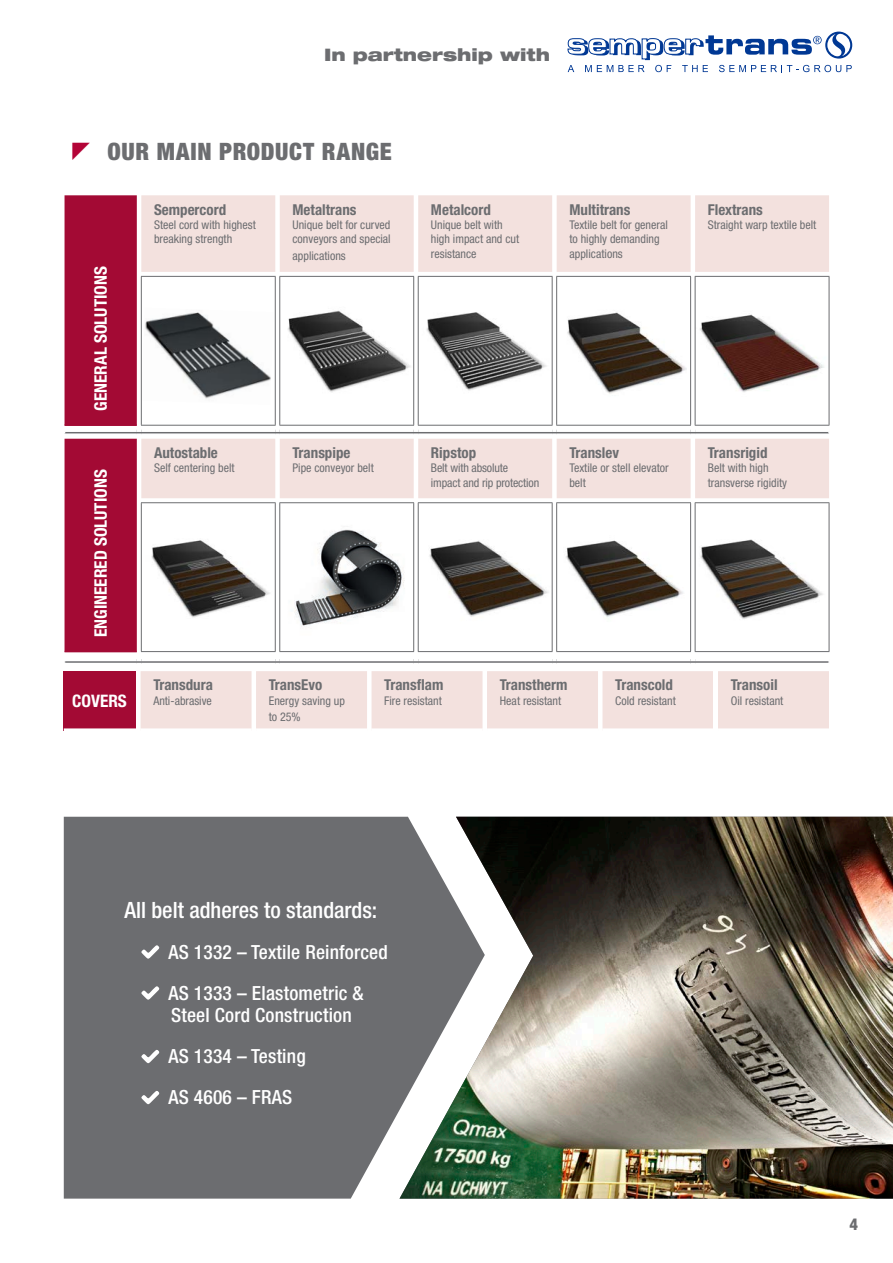
<style>
.page{position:relative;width:893px;height:1263px;background:#fff}
.page>*{position:absolute;margin:0;border:0;box-sizing:border-box;transform-origin:0 0}
.Large_Paragraph_Head{font:900 condensed 24px "Helvetica Neue LT Std";letter-spacing:.03em;color:#6c6d70}
.Large_Paragraph_Head-2{font:500 condensed 22.5px "Helvetica Neue LT Std";color:#fff}
.t1{font:500 condensed 19.5px/22.5px "Helvetica Neue LT Std";letter-spacing:.01em;color:#fff}
.Small_Paragraph_Head{font:700 condensed 17.25px "Helvetica Neue LT Std";color:#fff}
.Small_Paragraph_Head-2{font:900 expanded 17.25px "Helvetica Neue LT Std";color:#6c6d70}
.Small_Paragraph_Head-3{font:800 condensed 16.5px "Helvetica Neue LT Std";color:#6c6d70}
.Small_Paragraph_Head-4{font:700 condensed 15px "Helvetica Neue LT Std";color:#6c6d70}
.Small_Paragraph_Head-5{font:condensed 12px/14.4px "Helvetica Neue LT Std";color:#6c6d70}
</style>
<div class="page">
<div style="left:64px;top:817px;width:335px;height:381px;background:#6c6d70"></div>
<img style="left:399px;top:817px;width:494px;height:381px">
<svg style="left:568px;top:32px;width:284px;height:40px"></svg>
<svg style="left:141px;top:195px;width:688px;height:231px"></svg>
<svg style="left:141px;top:432px;width:688px;height:231px"></svg>
<hr style="left:141px;top:276px;width:135px;height:1px;background:#6c6d70">
<hr style="left:141px;top:277px;width:1px;height:148px;background:#6c6d70">
<hr style="left:275px;top:277px;width:1px;height:148px;background:#6c6d70">
<hr style="left:279px;top:276px;width:135px;height:1px;background:#6c6d70">
<hr style="left:279px;top:277px;width:1px;height:148px;background:#6c6d70">
<hr style="left:413px;top:277px;width:1px;height:148px;background:#6c6d70">
<hr style="left:418px;top:276px;width:134px;height:1px;background:#6c6d70">
<hr style="left:418px;top:277px;width:1px;height:148px;background:#6c6d70">
<hr style="left:552px;top:277px;width:1px;height:148px;background:#6c6d70">
<hr style="left:556px;top:276px;width:135px;height:1px;background:#6c6d70">
<hr style="left:556px;top:277px;width:1px;height:148px;background:#6c6d70">
<hr style="left:690px;top:277px;width:1px;height:148px;background:#6c6d70">
<hr style="left:695px;top:276px;width:134px;height:1px;background:#6c6d70">
<hr style="left:695px;top:277px;width:1px;height:148px;background:#6c6d70">
<hr style="left:829px;top:277px;width:1px;height:148px;background:#6c6d70">
<hr style="left:141px;top:425px;width:135px;height:1px;background:#6c6d70">
<hr style="left:279px;top:425px;width:135px;height:1px;background:#6c6d70">
<hr style="left:418px;top:425px;width:134px;height:1px;background:#6c6d70">
<hr style="left:556px;top:425px;width:135px;height:1px;background:#6c6d70">
<hr style="left:695px;top:425px;width:134px;height:1px;background:#6c6d70">
<hr style="left:141px;top:502px;width:135px;height:1px;background:#6c6d70">
<hr style="left:141px;top:503px;width:1px;height:148px;background:#6c6d70">
<hr style="left:275px;top:503px;width:1px;height:148px;background:#6c6d70">
<hr style="left:279px;top:502px;width:135px;height:1px;background:#6c6d70">
<hr style="left:279px;top:503px;width:1px;height:148px;background:#6c6d70">
<hr style="left:413px;top:503px;width:1px;height:148px;background:#6c6d70">
<hr style="left:418px;top:502px;width:134px;height:1px;background:#6c6d70">
<hr style="left:418px;top:503px;width:1px;height:148px;background:#6c6d70">
<hr style="left:552px;top:503px;width:1px;height:148px;background:#6c6d70">
<hr style="left:556px;top:502px;width:135px;height:1px;background:#6c6d70">
<hr style="left:556px;top:503px;width:1px;height:148px;background:#6c6d70">
<hr style="left:690px;top:503px;width:1px;height:148px;background:#6c6d70">
<hr style="left:695px;top:502px;width:134px;height:1px;background:#6c6d70">
<hr style="left:695px;top:503px;width:1px;height:148px;background:#6c6d70">
<hr style="left:829px;top:503px;width:1px;height:148px;background:#6c6d70">
<hr style="left:141px;top:651px;width:135px;height:1px;background:#6c6d70">
<hr style="left:279px;top:651px;width:135px;height:1px;background:#6c6d70">
<hr style="left:418px;top:651px;width:134px;height:1px;background:#6c6d70">
<hr style="left:556px;top:651px;width:135px;height:1px;background:#6c6d70">
<hr style="left:695px;top:651px;width:134px;height:1px;background:#6c6d70">
<hr style="left:141px;top:657px;width:134px;height:4px;background:#fff">
<hr style="left:280px;top:657px;width:134px;height:4px;background:#fff">
<hr style="left:418px;top:657px;width:134px;height:4px;background:#fff">
<hr style="left:557px;top:657px;width:134px;height:4px;background:#fff">
<hr style="left:695px;top:657px;width:135px;height:4px;background:#fff">
<hr style="left:141px;top:433px;width:134px;height:2px;background:#fff">
<svg style="left:275px;top:430px;width:5px;height:5px"></svg>
<hr style="left:280px;top:433px;width:134px;height:2px;background:#fff">
<svg style="left:414px;top:432px;width:4px;height:3px"></svg>
<hr style="left:418px;top:433px;width:134px;height:2px;background:#fff">
<svg style="left:552px;top:430px;width:5px;height:5px"></svg>
<hr style="left:557px;top:433px;width:134px;height:2px;background:#fff">
<svg style="left:691px;top:432px;width:4px;height:3px"></svg>
<hr style="left:695px;top:433px;width:135px;height:2px;background:#fff">
<svg style="left:64px;top:195px;width:77px;height:469px;background:#ac2449"></svg>
<svg style="left:275px;top:657px;width:5px;height:7px"></svg>
<svg style="left:414px;top:657px;width:4px;height:6px"></svg>
<svg style="left:552px;top:657px;width:5px;height:7px"></svg>
<svg style="left:691px;top:657px;width:4px;height:6px"></svg>
<hr style="left:65px;top:424px;width:72px;height:2px;background:#a30a34">
<hr style="left:65px;top:651px;width:72px;height:1px;background:#a30a34">
<svg style="left:141px;top:945px;width:19px;height:14px"></svg>
<svg style="left:141px;top:986px;width:19px;height:14px"></svg>
<svg style="left:141px;top:1049px;width:19px;height:15px"></svg>
<svg style="left:141px;top:1090px;width:19px;height:15px"></svg>
<div style="left:64px;top:671px;width:72px;height:60px;background:#a30a34"></div>
<div style="left:64px;top:728px;width:72px;height:5px;background:#fff"></div>
<div style="left:140px;top:671px;width:689px;height:58px;background:#f3e1de"></div>
<div style="left:602px;top:728px;width:111px;height:5px;background:#fff"></div>
<div style="left:718px;top:728px;width:111px;height:5px;background:#fff"></div>
<p class="Small_Paragraph_Head-2" style="left:324px;top:43px;width:228px">In partnership with</p>
<p class="Large_Paragraph_Head" style="left:107px;top:137px;width:286px">OUR MAIN PRODUCT RANGE</p>
<p class="Small_Paragraph_Head-4" style="left:154px;top:200px;width:74px">Sempercord</p>
<p class="Small_Paragraph_Head-5" style="left:154px;top:217px;width:103px">Steel cord with highest breaking strength</p>
<p class="Small_Paragraph_Head-4" style="left:293px;top:200px;width:66px">Metaltrans</p>
<p class="Small_Paragraph_Head-5" style="left:293px;top:217px;width:100px">Unique belt for curved conveyors and special</p>
<p class="Small_Paragraph_Head-5" style="left:293px;top:248px;width:55px">applications</p>
<p class="Small_Paragraph_Head-4" style="left:431px;top:200px;width:61px">Metalcord</p>
<p class="Small_Paragraph_Head-5" style="left:431px;top:217px;width:90px">Unique belt with high impact and cut resistance</p>
<p class="Small_Paragraph_Head-4" style="left:569px;top:200px;width:63px">Multitrans</p>
<p class="Small_Paragraph_Head-5" style="left:569px;top:217px;width:100px">Textile belt for general to highly demanding applications</p>
<p class="Small_Paragraph_Head-4" style="left:708px;top:200px;width:57px">Flextrans</p>
<p class="Small_Paragraph_Head-5" style="left:708px;top:217px;width:110px">Straight warp textile belt</p>
<p class="Small_Paragraph_Head" style="left:90px;top:411px;width:146px;rotate:-90deg">GENERAL SOLUTIONS</p>
<p class="Small_Paragraph_Head" style="left:90px;top:637px;width:169px;rotate:-90deg">ENGINEERED SOLUTIONS</p>
<p class="Small_Paragraph_Head-4" style="left:154px;top:443px;width:65px">Autostable</p>
<p class="Small_Paragraph_Head-5" style="left:154px;top:461px;width:82px">Self centering belt</p>
<p class="Small_Paragraph_Head-4" style="left:293px;top:443px;width:60px">Transpipe</p>
<p class="Small_Paragraph_Head-5" style="left:293px;top:461px;width:83px">Pipe conveyor belt</p>
<p class="Small_Paragraph_Head-4" style="left:431px;top:443px;width:47px">Ripstop</p>
<p class="Small_Paragraph_Head-5" style="left:431px;top:461px;width:110px">Belt with absolute impact and rip protection</p>
<p class="Small_Paragraph_Head-4" style="left:569px;top:443px;width:51px">Translev</p>
<p class="Small_Paragraph_Head-5" style="left:569px;top:461px;width:101px">Textile or stell elevator belt</p>
<p class="Small_Paragraph_Head-4" style="left:708px;top:443px;width:61px">Transrigid</p>
<p class="Small_Paragraph_Head-5" style="left:708px;top:461px;width:81px">Belt with high transverse rigidity</p>
<p class="Small_Paragraph_Head" style="left:72px;top:690px;width:56px">COVERS</p>
<p class="Small_Paragraph_Head-4" style="left:153px;top:676px;width:61px">Transdura</p>
<p class="Small_Paragraph_Head-5" style="left:153px;top:693px;width:60px">Anti-abrasive</p>
<p class="Small_Paragraph_Head-4" style="left:269px;top:676px;width:55px">TransEvo</p>
<p class="Small_Paragraph_Head-5" style="left:269px;top:692px;width:78px;line-height:16.2px">Energy saving up to 25%</p>
<p class="Small_Paragraph_Head-4" style="left:384px;top:676px;width:61px">Transflam</p>
<p class="Small_Paragraph_Head-5" style="left:384px;top:693px;width:59px">Fire resistant</p>
<p class="Small_Paragraph_Head-4" style="left:500px;top:676px;width:69px">Transtherm</p>
<p class="Small_Paragraph_Head-5" style="left:500px;top:693px;width:63px">Heat resistant</p>
<p class="Small_Paragraph_Head-4" style="left:615px;top:676px;width:59px">Transcold</p>
<p class="Small_Paragraph_Head-5" style="left:615px;top:693px;width:62px">Cold resistant</p>
<p class="Small_Paragraph_Head-4" style="left:731px;top:676px;width:48px">Transoil</p>
<p class="Small_Paragraph_Head-5" style="left:731px;top:693px;width:54px">Oil resistant</p>
<p class="Large_Paragraph_Head-2" style="left:124px;top:896px;width:254px">All belt adheres to standards:</p>
<p class="t1" style="left:168px;top:940px;width:221px">AS 1332 – Textile Reinforced</p>
<p class="t1" style="left:168px;top:981px;width:197px">AS 1333 – Elastometric &amp;<br>Steel Cord Construction</p>
<p class="t1" style="left:168px;top:1045px;width:139px">AS 1334 – Testing</p>
<p class="t1" style="left:168px;top:1086px;width:125px">AS 4606 – FRAS</p>
<p class="Small_Paragraph_Head-3" style="left:849px;top:1214px;width:10px">4</p>
</div>
